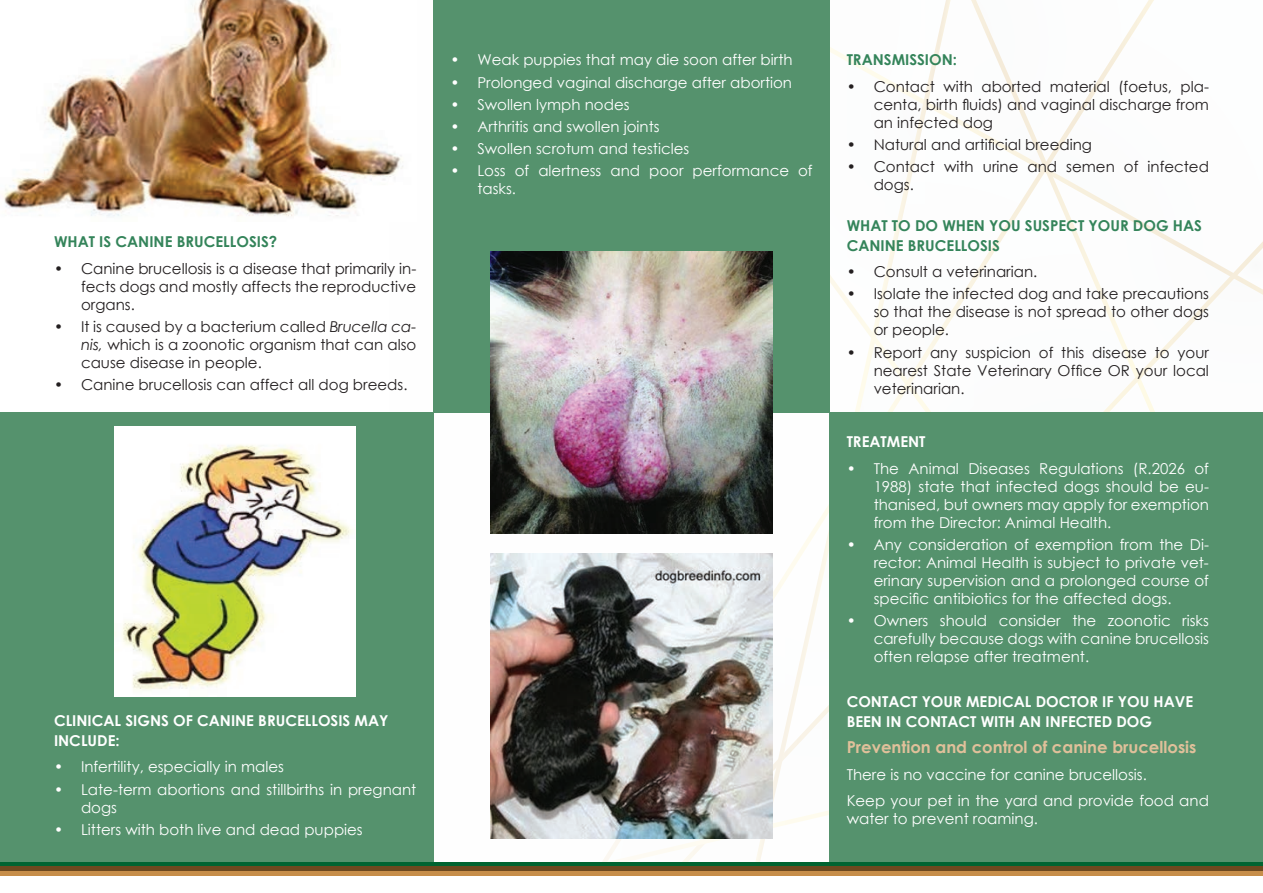
<style>
.page{position:relative;width:1263px;height:893px;background:#fff}
.page>*{position:absolute;margin:0;border:0;box-sizing:border-box;transform-origin:0 0}
.t1{font:700 16.5px "Century Gothic";color:#e0c09a}
.t2{font:15px/18px "Century Gothic";color:#fff}
.t3{font:15px/18px "Century Gothic";color:#231f20;text-align:justify}
.t4{font:700 15px/19.5px "Century Gothic";color:#fff}
.t5{font:700 15px/19.5px "Century Gothic";color:#34845a}
.s1{font-style:italic}
</style>
<div class="page">
<div style="left:206px;top:0;width:1057px;height:866px;background:#f9fafa"></div>
<svg style="left:683px;top:0;width:479px;height:862px"></svg>
<div style="left:829px;top:412px;width:434px;height:450px;background:#55926d"></div>
<div style="left:433px;top:0;width:397px;height:412px;background:#55926d"></div>
<div style="left:0;top:412px;width:433px;height:453px;background:#55926d"></div>
<img style="left:3px;top:0;width:398px;height:217px">
<img style="left:115px;top:426px;width:241px;height:270px">
<img style="left:490px;top:251px;width:282px;height:283px">
<img style="left:490px;top:553px;width:282px;height:286px">
<div style="left:0;top:862px;width:1263px;height:5px;background:#006431"></div>
<hr style="left:0;top:867px;width:1263px;height:4px;background:#6e491f">
<hr style="left:0;top:871px;width:1263px;height:4px;background:#c78e4a">
<p class="t5" style="left:54px;top:231px;width:225px">WHAT IS CANINE BRUCELLOSIS?</p>
<p class="t3" style="left:81px;top:259px;width:337px;text-indent:-27px">• Canine brucellosis is a disease that primarily in&shy;fects dogs and mostly affects the reproductive organs.</p>
<p class="t3" style="left:81px;top:317px;width:337px;text-indent:-27px">• It is caused by a bacterium called <span class="s1">Brucella ca&shy;nis,</span> which is a zoonotic organism that can also cause disease in people.</p>
<p class="t3" style="left:54px;top:376px;width:355px">• Canine brucellosis can affect all dog breeds.</p>
<p class="t4" style="left:54px;top:710px;width:336px">CLINICAL SIGNS OF CANINE BRUCELLOSIS MAY<br>INCLUDE:</p>
<p class="t2" style="left:54px;top:758px;width:231px">• Infertility, especially in males</p>
<p class="t2" style="left:81px;top:780px;width:337px;text-indent:-27px">• Late-term abortions and stillbirths in pregnant dogs</p>
<p class="t2" style="left:54px;top:820px;width:310px">• Litters with both live and dead puppies</p>
<p class="t2" style="left:450px;top:51px;width:344px">• Weak puppies that may die soon after birth</p>
<p class="t2" style="left:450px;top:73px;width:343px">• Prolonged vaginal discharge after abortion</p>
<p class="t2" style="left:450px;top:95px;width:181px">• Swollen lymph nodes</p>
<p class="t2" style="left:450px;top:117px;width:211px">• Arthritis and swollen joints</p>
<p class="t2" style="left:450px;top:140px;width:240px">• Swollen scrotum and testicles</p>
<p class="t2" style="left:477px;top:162px;width:337px;text-indent:-27px">• Loss of alertness and poor performance of tasks.</p>
<p class="t5" style="left:847px;top:49px;width:112px">TRANSMISSION:</p>
<p class="t3" style="left:874px;top:77px;width:337px;text-indent:-27px">• Contact with aborted material (foetus, pla&shy;centa, birth fluids) and vaginal discharge from an infected dog</p>
<p class="t3" style="left:847px;top:135px;width:247px">• Natural and artificial breeding</p>
<p class="t3" style="left:874px;top:158px;width:337px;text-indent:-27px">• Contact with urine and semen of infected dogs.</p>
<p class="t5" style="left:847px;top:215px;width:357px">WHAT TO DO WHEN YOU SUSPECT YOUR DOG HAS<br>CANINE BRUCELLOSIS</p>
<p class="t3" style="left:847px;top:262px;width:192px">• Consult a veterinarian.</p>
<p class="t3" style="left:874px;top:285px;width:337px;text-indent:-27px">• Isolate the infected dog and take precautions so that the disease is not spread to other dogs or people.</p>
<p class="t3" style="left:874px;top:343px;width:337px;text-indent:-27px">• Report any suspicion of this disease to your nearest State Veterinary Office OR your local veterinarian.</p>
<p class="t4" style="left:847px;top:431px;width:80px">TREATMENT</p>
<p class="t2" style="left:874px;top:459px;width:337px;text-align:justify;text-indent:-27px">• The Animal Diseases Regulations (R.2026 of 1988) state that infected dogs should be eu&shy;thanised, but owners may apply for exemption from the Director: Animal Health.</p>
<p class="t2" style="left:874px;top:535px;width:337px;text-align:justify;text-indent:-27px">• Any consideration of exemption from the Di&shy;rector: Animal Health is subject to private vet&shy;erinary supervision and a prolonged course of specific antibiotics for the affected dogs.</p>
<p class="t2" style="left:874px;top:611px;width:337px;text-align:justify;text-indent:-27px">• Owners should consider the zoonotic risks carefully because dogs with canine brucellosis often relapse after treatment.</p>
<p class="t4" style="left:847px;top:691px;width:348px">CONTACT YOUR MEDICAL DOCTOR IF YOU HAVE<br>BEEN IN CONTACT WITH AN INFECTED DOG</p>
<p class="t1" style="left:847px;top:735px;width:351px">Prevention and control of canine brucellosis</p>
<p class="t2" style="left:847px;top:761px;width:364px;line-height:26.5px">There is no vaccine for canine brucellosis.<br>Keep your pet in the yard and provide food and</p>
<p class="t2" style="left:847px;top:809px;width:193px">water to prevent roaming.</p>
</div>
